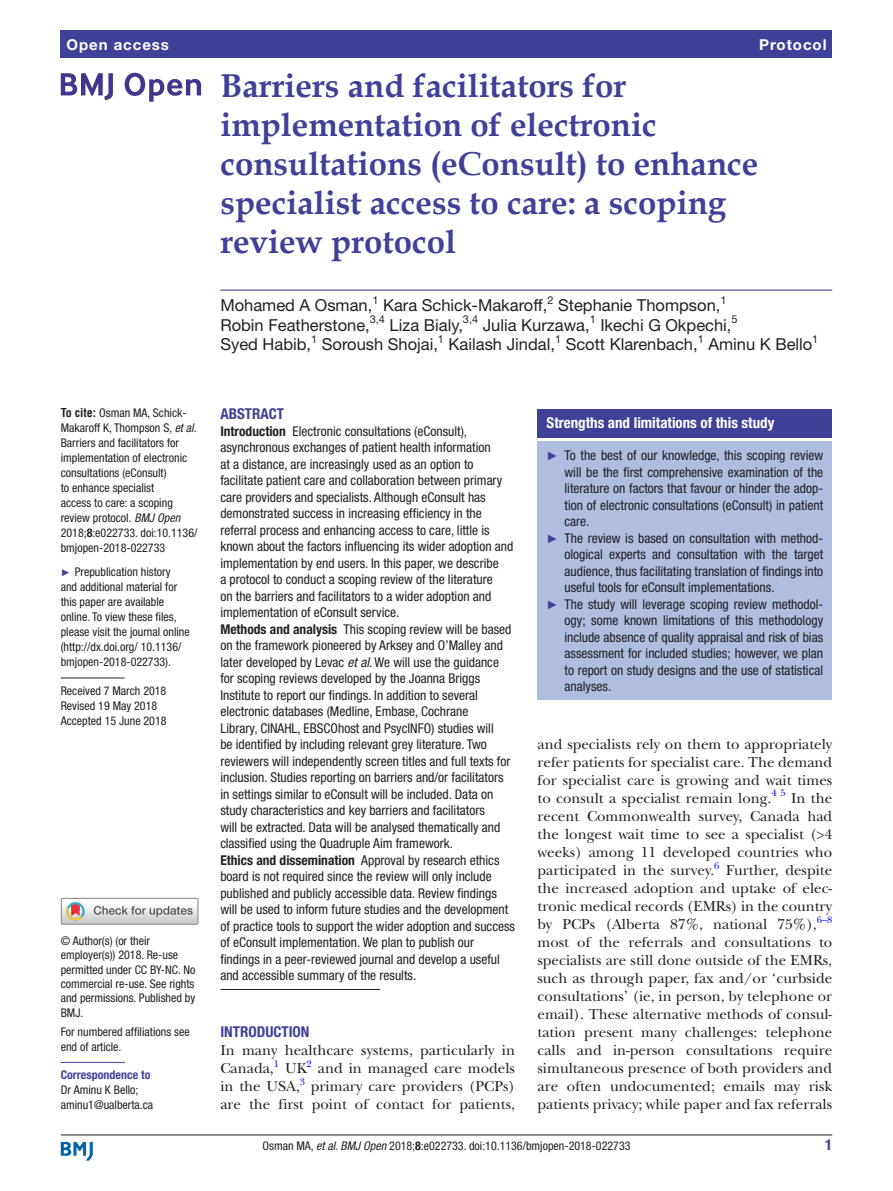
<style>
.page{position:relative;width:893px;height:1191px;background:#fff}
.page>*{position:absolute;margin:0;border:0;box-sizing:border-box;transform-origin:0 0}
.t1{font:700 33px/39px "Book Antiqua";color:#414099}
.t2{font:16.5px "Helvetica Neue LT Std";color:#231f20}
.t3{font:15px/18px "New Baskerville";color:#231f20;text-align:justify}
.t4{font:700 condensed 15px "Helvetica Neue LT Std";color:#fff}
.t5{font:700 condensed 15px "Helvetica Neue LT Std";color:#414099}
.t6{font:700 15px "Helvetica Neue LT Std";letter-spacing:.065em;color:#fff}
.t7{font:condensed 13.5px/16.5px "Helvetica Neue LT Std";color:#231f20}
.t8{font:condensed 12px/15px "Helvetica Neue LT Std";color:#231f20}
.t9{font:700 condensed 12px "Helvetica Neue LT Std";color:#414099}
.t10{font:10.95px "Helvetica Neue LT Std";color:#231f20}
.t11{font:9.9px "New Baskerville";color:#00f}
.s1{font-family:"Helvetica LT Std";font-weight:700}
.s2{font-style:italic}
.s3{font-weight:700}
.s4{font-family:"Arial";font-stretch:normal;font-size:9.75px;color:#414099}
.s5{font-family:"Arial";font-stretch:normal;font-size:12px;color:#414099}
</style>
<div class="page">
<hr style="left:61px;top:1134px;width:771px;height:1px;background:#231f20">
<svg style="left:61px;top:1141px;width:32px;height:19px"></svg>
<div style="left:61px;top:31px;width:771px;height:27px;background:#414099"></div>
<hr style="left:220px;top:289px;width:612px;height:2px;background:#414099">
<hr style="left:61px;top:677px;width:64px;height:1px;background:#231f20">
<hr style="left:61px;top:1062px;width:64px;height:1px;background:#414099">
<svg style="left:61px;top:73px;width:52px;height:27px"></svg>
<svg style="left:125px;top:73px;width:76px;height:29px"></svg>
<div style="left:61px;top:897px;width:138px;height:27px;border:1px solid #969090"></div>
<svg style="left:61px;top:898px;width:137px;height:26px"></svg>
<hr style="left:220px;top:989px;width:160px;height:1px;background:#231f20">
<div style="left:538px;top:409px;width:294px;height:28px;background:#414099"></div>
<div style="left:538px;top:441px;width:294px;height:259px;background:#afbde1"></div>
<p class="t6" style="left:66px;top:35px;width:104px">Open access</p>
<p class="t8" style="left:61px;top:405px;width:138px"><span class="s1">To cite:</span> Osman MA, Schick-<br>Makaroff K, Thompson S, <span class="s2">et al</span>.<br>Barriers and facilitators for implementation of electronic consultations (eConsult)<br>to enhance specialist<br>access to care: a scoping review protocol. <span class="s2">BMJ Open<br></span>2018;<span class="s3">8</span>:e022733. doi:10.1136/ bmjopen-2018-022733</p>
<p class="t8" style="left:61px;top:564px;width:131px"><span class="s4">►</span> Prepublication history and additional material for this paper are available online. To view these files, please visit the journal online (http://dx.doi.org/ 10.1136/ bmjopen-2018-022733).</p>
<p class="t8" style="left:61px;top:683px;width:107px">Received 7 March 2018<br>Revised 19 May 2018<br>Accepted 15 June 2018</p>
<p class="t8" style="left:61px;top:933px;width:136px;line-height:14.4px">© Author(s) (or their employer(s)) 2018. Re-use permitted under CC BY-NC. No commercial re-use. See rights and permissions. Published by<br>BMJ.</p>
<p class="t8" style="left:61px;top:1024px;width:130px">For numbered affiliations see end of article.</p>
<p class="t9" style="left:61px;top:1067px;width:91px">Correspondence to</p>
<p class="t8" style="left:61px;top:1082px;width:94px">Dr Aminu K Bello; aminu1@ualberta.ca</p>
<p class="t6" style="left:759px;top:35px;width:69px">Protocol</p>
<h1 class="t1" style="left:220px;top:66px;width:539px">Barriers and facilitators for implementation of electronic consultations (eConsult) to enhance specialist access to care: a scoping review protocol</h1>
<p class="t2" style="left:220px;top:296px;width:153px">Mohamed A Osman,</p>
<p class="t10" style="left:372px;top:293px;width:8px">1</p>
<p class="t2" style="left:383px;top:296px;width:166px">Kara Schick-Makaroff,</p>
<p class="t10" style="left:547px;top:293px;width:8px">2</p>
<p class="t2" style="left:558px;top:296px;width:164px">Stephanie Thompson,</p>
<p class="t10" style="left:720px;top:293px;width:8px">1</p>
<p class="t2" style="left:220px;top:315px;width:151px">Robin Featherstone,</p>
<p class="t10" style="left:370px;top:313px;width:17px">3,4</p>
<p class="t2" style="left:390px;top:315px;width:75px">Liza Bialy,</p>
<p class="t10" style="left:463px;top:313px;width:17px">3,4</p>
<p class="t2" style="left:483px;top:315px;width:108px">Julia Kurzawa,</p>
<p class="t10" style="left:590px;top:313px;width:8px">1</p>
<p class="t2" style="left:600px;top:315px;width:133px">Ikechi G Okpechi,</p>
<p class="t10" style="left:731px;top:313px;width:8px">5</p>
<p class="t2" style="left:220px;top:335px;width:92px">Syed Habib,</p>
<p class="t10" style="left:311px;top:332px;width:8px">1</p>
<p class="t2" style="left:322px;top:335px;width:118px">Soroush Shojai,</p>
<p class="t10" style="left:438px;top:332px;width:8px">1</p>
<p class="t2" style="left:449px;top:335px;width:108px">Kailash Jindal,</p>
<p class="t10" style="left:555px;top:332px;width:8px">1</p>
<p class="t2" style="left:566px;top:335px;width:134px">Scott Klarenbach,</p>
<p class="t10" style="left:698px;top:332px;width:8px">1</p>
<p class="t2" style="left:708px;top:335px;width:105px">Aminu K Bello</p>
<p class="t10" style="left:812px;top:332px;width:8px">1</p>
<p class="t5" style="left:220px;top:405px;width:65px">Abstract</p>
<p class="t7" style="left:220px;top:423px;width:296px"><span class="s3">Introduction</span> Electronic consultations (eConsult), asynchronous exchanges of patient health information<br>at a distance, are increasingly used as an option to facilitate patient care and collaboration between primary care providers and specialists. Although eConsult has demonstrated success in increasing efficiency in the referral process and enhancing access to care, little is known about the factors influencing its wider adoption and implementation by end users. In this paper, we describe<br>a protocol to conduct a scoping review of the literature<br>on the barriers and facilitators to a wider adoption and implementation of eConsult service.<br><span class="s3">Methods and analysis</span> This scoping review will be based on the framework pioneered by Arksey and O’Malley and later developed by Levac <span class="s2">et al</span>. We will use the guidance for scoping reviews developed by the Joanna Briggs Institute to report our findings. In addition to several electronic databases (Medline, Embase, Cochrane<br>Library, CINAHL, EBSCOhost and PsycINFO) studies will<br>be identified by including relevant grey literature. Two reviewers will independently screen titles and full texts for inclusion. Studies reporting on barriers and/or facilitators in settings similar to eConsult will be included. Data on study characteristics and key barriers and facilitators<br>will be extracted. Data will be analysed thematically and classified using the Quadruple Aim framework.<br><span class="s3">Ethics and dissemination</span> Approval by research ethics board is not required since the review will only include published and publicly accessible data. Review findings will be used to inform future studies and the development of practice tools to support the wider adoption and success of eConsult implementation. We plan to publish our findings in a peer-reviewed journal and develop a useful and accessible summary of the results.</p>
<p class="t5" style="left:220px;top:1023px;width:91px">Introduction</p>
<p class="t3" style="left:220px;top:1041px;width:296px">In many healthcare systems, particularly in<br>Canada,</p>
<p class="t11" style="left:274px;top:1057px;width:7px">1</p>
<p class="t3" style="left:285px;top:1059px;width:23px">UK</p>
<p class="t11" style="left:307px;top:1057px;width:7px">2</p>
<p class="t3" style="left:318px;top:1059px;width:199px">and in managed care models</p>
<p class="t3" style="left:220px;top:1077px;width:81px">in the USA,</p>
<p class="t11" style="left:300px;top:1075px;width:7px">3</p>
<p class="t3" style="left:220px;top:1077px;width:296px;text-align:right">primary care providers (PCPs)<br>are the first point of contact for patients,</p>
<p class="t4" style="left:547px;top:414px;width:229px">Strengths and limitations of this study</p>
<p class="t7" style="left:547px;top:447px;width:278px"><span class="s5">►</span> To the best of our knowledge, this scoping review</p>
<p class="t7" style="left:565px;top:463px;width:260px">will be the first comprehensive examination of the</p>
<p class="t7" style="left:565px;top:480px;width:260px">literature on factors that favour or hinder the adop-</p>
<p class="t7" style="left:565px;top:496px;width:260px">tion of electronic consultations (eConsult) in patient</p>
<p class="t7" style="left:565px;top:513px;width:26px">care.</p>
<p class="t7" style="left:547px;top:529px;width:278px"><span class="s5">►</span> The review is based on consultation with method-</p>
<p class="t7" style="left:565px;top:546px;width:260px">ological experts and consultation with the target</p>
<p class="t7" style="left:565px;top:562px;width:260px">audience, thus facilitating translation of findings into</p>
<p class="t7" style="left:565px;top:579px;width:212px">useful tools for eConsult implementations.</p>
<p class="t7" style="left:547px;top:595px;width:278px"><span class="s5">►</span> The study will leverage scoping review methodol-</p>
<p class="t7" style="left:565px;top:612px;width:260px">ogy; some known limitations of this methodology</p>
<p class="t7" style="left:565px;top:628px;width:260px">include absence of quality appraisal and risk of bias</p>
<p class="t7" style="left:565px;top:645px;width:260px">assessment for included studies; however, we plan</p>
<p class="t7" style="left:565px;top:661px;width:260px">to report on study designs and the use of statistical</p>
<p class="t7" style="left:565px;top:678px;width:48px">analyses.</p>
<p class="t3" style="left:538px;top:735px;width:296px">and specialists rely on them to appropriately refer patients for specialist care. The demand for specialist care is growing and wait times to consult a specialist remain long.<sup>4</sup> <sup>5</sup> In the recent Commonwealth survey, Canada had the longest wait time to see a specialist (&gt;4 weeks) among 11 developed countries who participated in the survey.</p>
<p class="t11" style="left:714px;top:859px;width:7px">6</p>
<p class="t3" style="left:538px;top:861px;width:296px;text-indent:188px">Further, despite the increased adoption and uptake of elec&shy;tronic medical records (EMRs) in the country by PCPs (Alberta 87%, national 75%),</p>
<p class="t11" style="left:817px;top:913px;width:17px">6–8</p>
<p class="t3" style="left:538px;top:933px;width:296px">most of the referrals and consultations to specialists are still done outside of the EMRs, such as through paper, fax and/or ‘curbside consultations’ (ie, in person, by telephone or email). These alternative methods of consul&shy;tation present many challenges: telephone calls and in-person consultations require simultaneous presence of both providers and are often undocumented; emails may risk patients privacy; while paper and fax referrals</p>
<p class="t8" style="left:262px;top:1137px;width:370px">Osman MA, <span class="s2">et al</span>. <span class="s2">BMJ Open</span> 2018;<span class="s3">8</span>:e022733. doi:10.1136/bmjopen-2018-022733</p>
<p class="t5" style="left:825px;top:1135px;width:9px">1</p>
</div>
